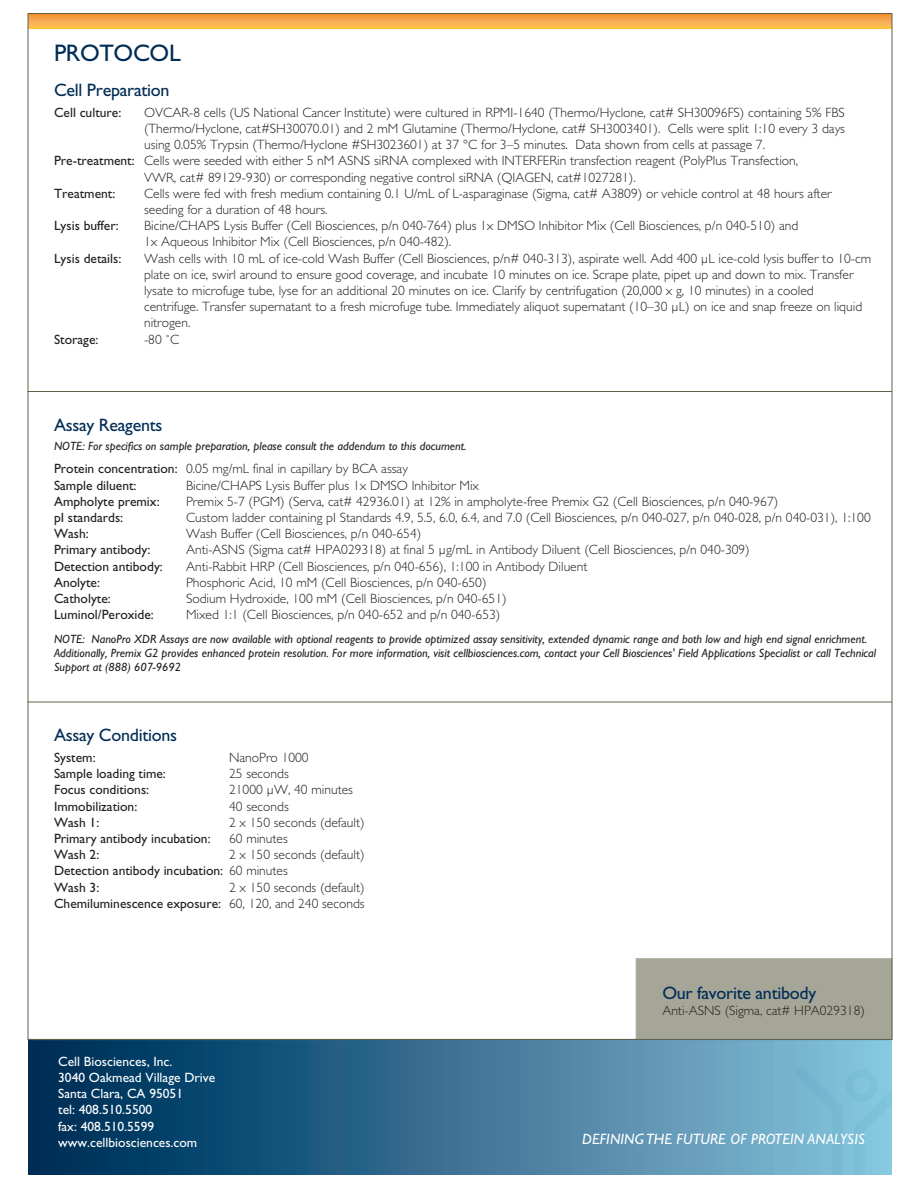
<style>
.page{position:relative;width:919px;height:1188px;background:#fff}
.page>*{position:absolute;margin:0;border:0;box-sizing:border-box;transform-origin:0 0}
.t1{font:24px "Gill Sans";letter-spacing:-.015em;color:#002c55}
.t2{font:18px "Gill Sans";letter-spacing:-.015em;color:#002c55}
.t3{font:italic 15px "Gill Sans";letter-spacing:.01em;color:#fff}
.t4{font:300 13.5px/16.2px "Gill Sans";color:#231f20}
.t5{font:13.5px/16.2px "Gill Sans";color:#231f20}
.t6{font:13.5px/16.2px "Gill Sans";color:#fff}
.t7{font:italic 12px/14.4px "Gill Sans";color:#231f20}
.s1{font-weight:400}
.s2{font-weight:300}
</style>
<div class="page">
<div style="left:635px;top:958px;width:257px;height:82px;background:#a6a698;border:1px solid #aaab9a"></div>
<div style="left:28px;top:1040px;width:864px;height:134px;background:linear-gradient(to right,#002752,#8bc4dd)"></div>
<svg style="left:795px;top:1067px;width:96px;height:107px;background:#7dbdd5"></svg>
<svg style="left:30px;top:15px;width:860px;height:14px;background:#f8ad49"></svg>
<hr style="left:28px;top:391px;width:864px;height:1px;background:#60614b">
<hr style="left:28px;top:702px;width:864px;height:1px;background:#60614b">
<h1 class="t1" style="left:54px;top:39px;width:128px">PROTOCOL</h1>
<h2 class="t2" style="left:54px;top:80px;width:117px">Cell Preparation</h2>
<p class="t5" style="left:54px;top:104px;width:69px">Cell culture:</p>
<p class="t4" style="left:144px;top:104px;width:702px">OVCAR-8 cells (US National Cancer Institute) were cultured in RPMI-1640 (Thermo/Hyclone, cat# SH30096FS) containing 5% FBS</p>
<p class="t4" style="left:144px;top:121px;width:702px">(Thermo/Hyclone, cat#SH30070.01) and 2 mM Glutamine (Thermo/Hyclone, cat# SH3003401). Cells were split 1:10 every 3 days</p>
<p class="t4" style="left:144px;top:137px;width:622px">using 0.05% Trypsin (Thermo/Hyclone #SH3023601) at 37 °C for 3–5 minutes. Data shown from cells at passage 7.</p>
<p class="t4" style="left:54px;top:153px;width:745px"><span class="s1">Pre-treatment:</span> Cells were seeded with either 5 nM ASNS siRNA complexed with INTERFERin transfection reagent (PolyPlus Transfection,</p>
<p class="t4" style="left:144px;top:169px;width:493px">VWR, cat# 89129-930) or corresponding negative control siRNA (QIAGEN, cat#1027281).</p>
<p class="t5" style="left:54px;top:185px;width:63px">Treatment:</p>
<p class="t4" style="left:144px;top:185px;width:689px">Cells were fed with fresh medium containing 0.1 U/mL of L-asparaginase (Sigma, cat# A3809) or vehicle control at 48 hours after seeding for a duration of 48 hours.</p>
<p class="t5" style="left:54px;top:218px;width:66px">Lysis buffer:</p>
<p class="t4" style="left:144px;top:218px;width:655px">Bicine/CHAPS Lysis Buffer (Cell Biosciences, p/n 040-764) plus 1x DMSO Inhibitor Mix (Cell Biosciences, p/n 040-510) and<br>1x Aqueous Inhibitor Mix (Cell Biosciences, p/n 040-482).</p>
<p class="t5" style="left:54px;top:250px;width:69px">Lysis details:</p>
<p class="t4" style="left:144px;top:250px;width:728px">Wash cells with 10 mL of ice-cold Wash Buffer (Cell Biosciences, p/n# 040-313), aspirate well. Add 400 µL ice-cold lysis buffer to 10-cm plate on ice, swirl around to ensure good coverage, and incubate 10 minutes on ice. Scrape plate, pipet up and down to mix. Transfer lysate to microfuge tube, lyse for an additional 20 minutes on ice. Clarify by centrifugation (20,000 x g, 10 minutes) in a cooled centrifuge. Transfer supernatant to a fresh microfuge tube. Immediately aliquot supernatant (10–30 µL) on ice and snap freeze on liquid nitrogen.</p>
<p class="t5" style="left:54px;top:331px;width:46px">Storage:</p>
<p class="t4" style="left:144px;top:331px;width:37px">-80 ˚C</p>
<h2 class="t2" style="left:54px;top:414px;width:110px">Assay Reagents</h2>
<p class="t7" style="left:54px;top:439px;width:414px">NOTE: For specifics on sample preparation, please consult the addendum to this document.</p>
<p class="t5" style="left:54px;top:461px;width:355px">Protein concentration: <span class="s2">0.05 mg/mL final in capillary by BCA assay<br></span>Sample diluent:</p>
<p class="t4" style="left:186px;top:477px;width:294px">Bicine/CHAPS Lysis Buffer plus 1x DMSO Inhibitor Mix</p>
<p class="t5" style="left:54px;top:493px;width:107px">Ampholyte premix:</p>
<p class="t4" style="left:186px;top:493px;width:593px">Premix 5-7 (PGM) (Serva, cat# 42936.01) at 12% in ampholyte-free Premix G2 (Cell Biosciences, p/n 040-967)</p>
<p class="t5" style="left:54px;top:509px;width:71px">pI standards:</p>
<p class="t4" style="left:186px;top:510px;width:686px">Custom ladder containing pI Standards 4.9, 5.5, 6.0, 6.4, and 7.0 (Cell Biosciences, p/n 040-027, p/n 040-028, p/n 040-031), 1:100</p>
<p class="t5" style="left:54px;top:526px;width:36px">Wash:</p>
<p class="t4" style="left:186px;top:526px;width:237px">Wash Buffer (Cell Biosciences, p/n 040-654)</p>
<p class="t5" style="left:54px;top:542px;width:98px">Primary antibody:</p>
<p class="t4" style="left:186px;top:542px;width:565px">Anti-ASNS (Sigma cat# HPA029318) at final 5 µg/mL in Antibody Diluent (Cell Biosciences, p/n 040-309)</p>
<p class="t5" style="left:54px;top:558px;width:110px">Detection antibody:</p>
<p class="t4" style="left:186px;top:558px;width:403px">Anti-Rabbit HRP (Cell Biosciences, p/n 040-656), 1:100 in Antibody Diluent</p>
<p class="t5" style="left:54px;top:574px;width:47px">Anolyte:</p>
<p class="t4" style="left:186px;top:574px;width:302px">Phosphoric Acid, 10 mM (Cell Biosciences, p/n 040-650)</p>
<p class="t5" style="left:54px;top:590px;width:58px">Catholyte:</p>
<p class="t4" style="left:186px;top:591px;width:322px">Sodium Hydroxide, 100 mM (Cell Biosciences, p/n 040-651)</p>
<p class="t5" style="left:54px;top:607px;width:101px">Luminol/Peroxide:</p>
<p class="t4" style="left:186px;top:607px;width:316px">Mixed 1:1 (Cell Biosciences, p/n 040-652 and p/n 040-653)</p>
<p class="t7" style="left:54px;top:631px;width:823px">NOTE: NanoPro XDR Assays are now available with optional reagents to provide optimized assay sensitivity, extended dynamic range and both low and high end signal enrichment.<br>Additionally, Premix G2 provides enhanced protein resolution. For more information, visit cellbiosciences.com, contact your Cell Biosciences' Field Applications Specialist or call Technical<br>Support at (888) 607-9692</p>
<h2 class="t2" style="left:54px;top:725px;width:124px">Assay Conditions</h2>
<p class="t5" style="left:54px;top:749px;width:43px">System:</p>
<p class="t4" style="left:229px;top:750px;width:81px">NanoPro 1000</p>
<p class="t5" style="left:54px;top:766px;width:113px">Sample loading time:</p>
<p class="t4" style="left:229px;top:766px;width:61px">25 seconds</p>
<p class="t5" style="left:54px;top:782px;width:97px">Focus conditions:</p>
<p class="t4" style="left:229px;top:782px;width:125px">21000 µW, 40 minutes</p>
<p class="t5" style="left:54px;top:798px;width:85px">Immobilization:</p>
<p class="t4" style="left:229px;top:798px;width:61px">40 seconds</p>
<p class="t5" style="left:54px;top:814px;width:47px">Wash 1:</p>
<p class="t4" style="left:229px;top:814px;width:137px">2 x 150 seconds (default)</p>
<p class="t5" style="left:54px;top:830px;width:158px">Primary antibody incubation:</p>
<p class="t4" style="left:229px;top:831px;width:60px">60 minutes</p>
<p class="t5" style="left:54px;top:847px;width:47px">Wash 2:</p>
<p class="t5" style="left:54px;top:847px;width:312px;text-indent:175px"><span class="s2">2 x 150 seconds (default)<br></span>Detection antibody incubation: <span class="s2">60 minutes<br></span>Wash 3:</p>
<p class="t4" style="left:54px;top:879px;width:312px;text-align:right">2 x 150 seconds (default)<br><span class="s1">Chemiluminescence exposure:</span> 60, 120, and 240 seconds</p>
<p class="t6" style="left:58px;top:1053px;width:158px">Cell Biosciences, Inc.<br>3040 Oakmead Village Drive<br>Santa Clara, CA 95051<br>tel: 408.510.5500<br>fax: 408.510.5599 www.cellbiosciences.com</p>
<h2 class="t2" style="left:662px;top:983px;width:155px">Our favorite antibody</h2>
<p class="t4" style="left:662px;top:1003px;width:204px">Anti-ASNS (Sigma, cat# HPA029318)</p>
<p class="t3" style="left:582px;top:1130px;width:284px">DEFINING THE FUTURE OF PROTEIN ANALYSIS</p>
</div>
